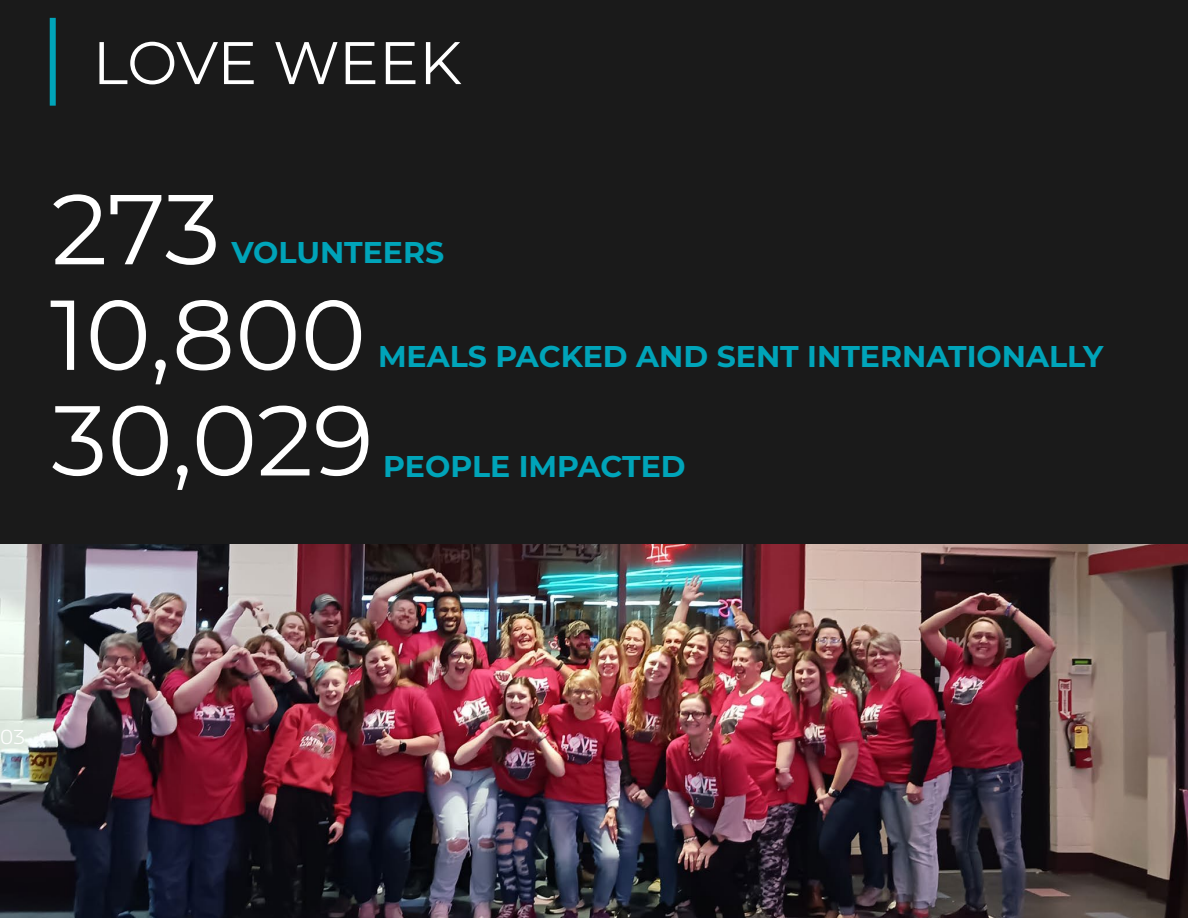
<style>
.page{position:relative;width:1188px;height:918px;background:#fff}
.page>*{position:absolute;margin:0;border:0;box-sizing:border-box;transform-origin:0 0}
.t1{font:99px "Montserrat";color:#fff}
.t2{font:60px "Montserrat";letter-spacing:-.015em;color:#fff}
.t3{font:700 30px "Montserrat";color:#00a4b9}
.t4{font:300 24px "Kobenhavn";color:#fff}
</style>
<div class="page">
<div style="left:0;top:0;width:1188px;height:544px;background:#1a1a1a"></div>
<div style="left:50px;top:18px;width:6px;height:88px;background:#00a4b9"></div>
<img style="left:0;top:544px;width:1188px;height:374px">
<h2 class="t2" style="left:93px;top:22px;width:371px">LOVE WEEK</h2>
<h1 class="t1" style="left:52px;top:161px;width:171px">273</h1>
<p class="t3" style="left:232px;top:231px;width:214px">VOLUNTEERS</p>
<h1 class="t1" style="left:50px;top:267px;width:318px">10,800</h1>
<h1 class="t1" style="left:52px;top:372px;width:324px">30,029</h1>
<p class="t3" style="left:378px;top:335px;width:727px">MEALS PACKED AND SENT INTERNATIONALLY</p>
<p class="t3" style="left:383px;top:445px;width:304px">PEOPLE IMPACTED</p>
<p class="t4" style="left:0;top:721px;width:27px">03</p>
</div>
